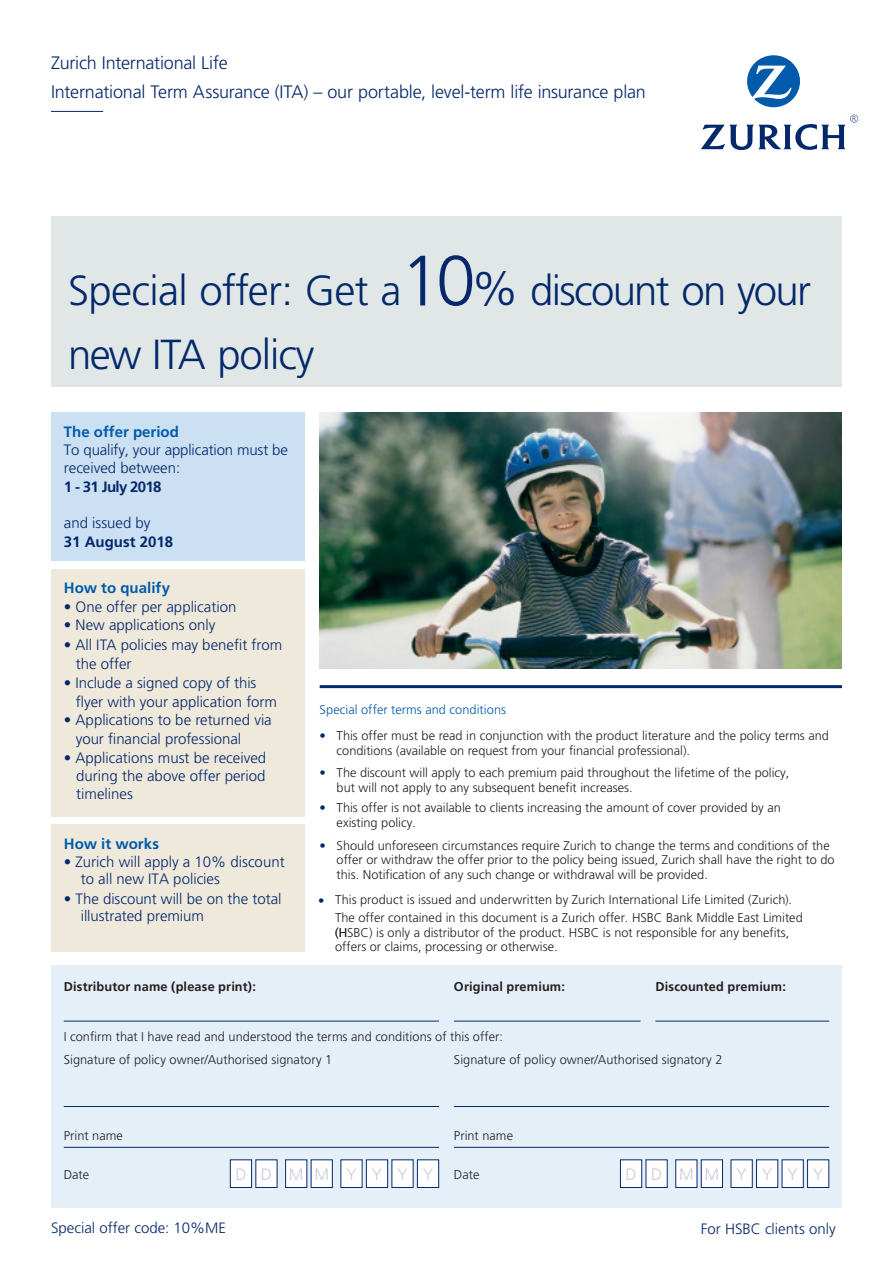
<style>
.page{position:relative;width:893px;height:1263px;background:#fff}
.page>*{position:absolute;margin:0;border:0;box-sizing:border-box;transform-origin:0 0}
.Cover_Main_title_28p{font:300 42px/63.6px "Frutiger LT Std";letter-spacing:-.025em;color:#04286b}
.Cover_optional_descr{font:300 18px "Frutiger LT Std";letter-spacing:-.01em;color:#04286b}
.DDMMYYY_Text{font:300 16.5px "Frutiger LT Std";color:#c8cadf}
.Pull_out_bullets_Lar{font:300 15px/16.5px "Frutiger LT Std";color:#04286b}
.Pull_out_body_Large{font:300 15px/18.3px "Frutiger LT Std";color:#04286b}
.Pull_out_body_Large-2{font:700 15px/18.3px "Frutiger LT Std";color:#04286b}
.Head_2_Large{font:700 15px "Frutiger LT Std";color:#015aaa}
.Cover_optional_descr-2{font:300 15px "Frutiger LT Std";color:#04286b}
.Bullet{font:300 12.75px/15px "Frutiger LT Std";color:#231f20}
.Body_copy{font:300 12.75px "Frutiger LT Std";letter-spacing:.005em;color:#231f20}
.Body_copy-2{font:700 12.75px "Frutiger LT Std";letter-spacing:.01em;color:#231f20}
.Head_3_LIGHT{font:300 12.75px "Frutiger LT Std";letter-spacing:.005em;color:#015aaa}
.s1{font-size:71.25px}
.s2{font-size:47.25px}
.s3{font-weight:700;color:#015aaa}
.s4{font-weight:700}
.s5{font-weight:300}
.s6{color:#04286b}
</style>
<div class="page">
<svg style="left:747px;top:55px;width:53px;height:52px"></svg>
<svg style="left:701px;top:115px;width:157px;height:35px"></svg>
<div style="left:51px;top:217px;width:791px;height:170px;background:#e0e7e6"></div>
<hr style="left:320px;top:685px;width:522px;height:3px;background:#04286b">
<div style="left:51px;top:412px;width:254px;height:149px;background:#cbe0f3"></div>
<div style="left:51px;top:569px;width:254px;height:248px;background:#efe9dc"></div>
<div style="left:51px;top:825px;width:254px;height:127px;background:#efe9dc"></div>
<img style="left:320px;top:412px;width:522px;height:256px">
<hr style="left:51px;top:111px;width:52px;height:1px;background:#04286b">
<div style="left:51px;top:965px;width:791px;height:243px;background:#e4eff8"></div>
<hr style="left:64px;top:1021px;width:375px;height:1px;background:#04286b">
<hr style="left:454px;top:1021px;width:186px;height:1px;background:#04286b">
<hr style="left:655px;top:1021px;width:174px;height:1px;background:#04286b">
<hr style="left:64px;top:1147px;width:375px;height:1px;background:#04286b">
<hr style="left:454px;top:1147px;width:375px;height:1px;background:#04286b">
<hr style="left:64px;top:1106px;width:375px;height:1px;background:#04286b">
<hr style="left:454px;top:1106px;width:375px;height:1px;background:#04286b">
<div style="left:230px;top:1160px;width:22px;height:27px;background:#fff"></div>
<div style="left:230px;top:1159px;width:22px;height:29px;border:1px solid #04286b"></div>
<div style="left:256px;top:1160px;width:21px;height:27px;background:#fff"></div>
<div style="left:286px;top:1160px;width:21px;height:27px;background:#fff"></div>
<div style="left:285px;top:1159px;width:22px;height:29px;border:1px solid #04286b"></div>
<div style="left:311px;top:1160px;width:21px;height:27px;background:#fff"></div>
<div style="left:311px;top:1159px;width:22px;height:29px;border:1px solid #04286b"></div>
<div style="left:341px;top:1160px;width:21px;height:27px;background:#fff"></div>
<div style="left:366px;top:1160px;width:22px;height:27px;background:#fff"></div>
<div style="left:366px;top:1159px;width:22px;height:29px;border:1px solid #04286b"></div>
<div style="left:392px;top:1160px;width:21px;height:27px;background:#fff"></div>
<div style="left:417px;top:1160px;width:22px;height:27px;background:#fff"></div>
<div style="left:417px;top:1159px;width:22px;height:29px;border:1px solid #04286b"></div>
<div style="left:620px;top:1160px;width:22px;height:27px;background:#fff"></div>
<div style="left:620px;top:1159px;width:22px;height:29px;border:1px solid #04286b"></div>
<div style="left:646px;top:1160px;width:21px;height:27px;background:#fff"></div>
<div style="left:676px;top:1160px;width:21px;height:27px;background:#fff"></div>
<div style="left:701px;top:1160px;width:21px;height:27px;background:#fff"></div>
<div style="left:701px;top:1159px;width:22px;height:29px;border:1px solid #04286b"></div>
<div style="left:731px;top:1160px;width:21px;height:27px;background:#fff"></div>
<div style="left:731px;top:1159px;width:22px;height:29px;border:1px solid #04286b"></div>
<div style="left:756px;top:1160px;width:22px;height:27px;background:#fff"></div>
<div style="left:756px;top:1159px;width:22px;height:29px;border:1px solid #04286b"></div>
<div style="left:782px;top:1160px;width:21px;height:27px;background:#fff"></div>
<div style="left:782px;top:1159px;width:22px;height:29px;border:1px solid #04286b"></div>
<div style="left:807px;top:1160px;width:22px;height:27px;background:#fff"></div>
<div style="left:807px;top:1159px;width:22px;height:29px;border:1px solid #04286b"></div>
<p class="Cover_optional_descr" style="left:51px;top:52px;width:178px">Zurich International Life</p>
<p class="Cover_optional_descr" style="left:51px;top:82px;width:596px">International Term Assurance (ITA) – our portable, level-term life insurance plan</p>
<p class="Cover_Main_title_28p" style="left:68px;top:260px;width:745px">Special offer: Get a<span class="s1">10</span><span class="s2">%</span> discount on your new ITA policy</p>
<p class="Pull_out_body_Large" style="left:64px;top:422px;width:225px"><span class="s3">The offer period<br></span>To qualify, your application must be received between:<br><span class="s4">1 - 31 July 2018</span></p>
<p class="Pull_out_body_Large-2" style="left:64px;top:514px;width:111px"><span class="s5">and issued by<br></span>31 August 2018</p>
<p class="Head_2_Large" style="left:64px;top:579px;width:108px">How to qualify</p>
<p class="Pull_out_bullets_Lar" style="left:64px;top:599px;width:174px">• One offer per application</p>
<p class="Pull_out_bullets_Lar" style="left:64px;top:617px;width:153px">• New applications only</p>
<p class="Pull_out_bullets_Lar" style="left:64px;top:637px;width:220px">• All ITA policies may benefit from</p>
<p class="Pull_out_bullets_Lar" style="left:76px;top:656px;width:57px">the offer</p>
<p class="Pull_out_bullets_Lar" style="left:64px;top:675px;width:194px">• Include a signed copy of this</p>
<p class="Pull_out_bullets_Lar" style="left:76px;top:694px;width:203px">flyer with your application form</p>
<p class="Pull_out_bullets_Lar" style="left:64px;top:712px;width:209px">• Applications to be returned via</p>
<p class="Pull_out_bullets_Lar" style="left:76px;top:731px;width:167px">your financial professional</p>
<p class="Pull_out_body_Large" style="left:76px;top:749px;width:192px;text-align:justify;text-indent:-13px">• Applications must be received during the above offer period timelines</p>
<p class="Head_2_Large" style="left:64px;top:835px;width:97px">How it works</p>
<p class="Pull_out_bullets_Lar" style="left:81px;top:854px;width:205px;text-indent:-17px">• Zurich will apply a 10% discount to all new ITA policies</p>
<p class="Pull_out_bullets_Lar" style="left:81px;top:891px;width:202px;text-indent:-17px">• The discount will be on the total illustrated premium</p>
<p class="Head_3_LIGHT" style="left:320px;top:703px;width:188px">Special offer terms and conditions</p>
<p class="Bullet" style="left:337px;top:728px;width:494px;text-indent:-17px"><span class="s6">•</span> This offer must be read in conjunction with the product literature and the policy terms and conditions (available on request from your financial professional).</p>
<p class="Bullet" style="left:337px;top:765px;width:454px;text-indent:-17px"><span class="s6">•</span> The discount will apply to each premium paid throughout the lifetime of the policy, but will not apply to any subsequent benefit increases.</p>
<p class="Bullet" style="left:337px;top:800px;width:446px;text-indent:-17px"><span class="s6">•</span> This offer is not available to clients increasing the amount of cover provided by an existing policy.</p>
<p class="Bullet" style="left:337px;top:838px;width:500px;text-indent:-17px"><span class="s6">•</span> Should unforeseen circumstances require Zurich to change the terms and conditions of the offer or withdraw the offer prior to the policy being issued, Zurich shall have the right to do this. Notification of any such change or withdrawal will be provided.</p>
<p class="Bullet" style="left:335px;top:890px;width:469px;line-height:18.8px;text-indent:-17px"><span class="s6">•</span> This product is issued and underwritten by Zurich International Life Limited (Zurich).<br>The offer contained in this document is a Zurich offer. HSBC Bank Middle East Limited</p>
<p class="Bullet" style="left:335px;top:925px;width:456px;line-height:14.2px">(HSBC) is only a distributor of the product. HSBC is not responsible for any benefits, offers or claims, processing or otherwise.</p>
<p class="Body_copy-2" style="left:64px;top:979px;width:194px">Distributor name (please print):</p>
<p class="Body_copy-2" style="left:454px;top:979px;width:113px">Original premium:</p>
<p class="Body_copy-2" style="left:655px;top:979px;width:132px">Discounted premium:</p>
<p class="Body_copy" style="left:64px;top:1030px;width:441px">I confirm that I have read and understood the terms and conditions of this offer:</p>
<p class="Body_copy" style="left:64px;top:1052px;width:270px">Signature of policy owner/Authorised signatory 1</p>
<p class="Body_copy" style="left:454px;top:1052px;width:270px">Signature of policy owner/Authorised signatory 2</p>
<p class="Body_copy" style="left:64px;top:1128px;width:61px">Print name</p>
<p class="Body_copy" style="left:454px;top:1128px;width:61px">Print name</p>
<p class="Body_copy" style="left:64px;top:1168px;width:27px">Date</p>
<p class="DDMMYYY_Text" style="left:235px;top:1165px;width:13px">D</p>
<p class="DDMMYYY_Text" style="left:261px;top:1165px;width:13px">D</p>
<p class="DDMMYYY_Text" style="left:289px;top:1165px;width:16px">M</p>
<p class="DDMMYYY_Text" style="left:314px;top:1165px;width:16px">M</p>
<p class="DDMMYYY_Text" style="left:346px;top:1165px;width:12px">Y</p>
<p class="DDMMYYY_Text" style="left:372px;top:1165px;width:12px">Y</p>
<p class="DDMMYYY_Text" style="left:397px;top:1165px;width:12px">Y</p>
<p class="DDMMYYY_Text" style="left:423px;top:1165px;width:12px">Y</p>
<p class="Body_copy" style="left:454px;top:1168px;width:27px">Date</p>
<p class="DDMMYYY_Text" style="left:626px;top:1165px;width:13px">D</p>
<p class="DDMMYYY_Text" style="left:651px;top:1165px;width:13px">D</p>
<p class="DDMMYYY_Text" style="left:679px;top:1165px;width:16px">M</p>
<p class="DDMMYYY_Text" style="left:704px;top:1165px;width:16px">M</p>
<p class="DDMMYYY_Text" style="left:737px;top:1165px;width:12px">Y</p>
<p class="DDMMYYY_Text" style="left:762px;top:1165px;width:12px">Y</p>
<p class="DDMMYYY_Text" style="left:788px;top:1165px;width:12px">Y</p>
<p class="DDMMYYY_Text" style="left:813px;top:1165px;width:12px">Y</p>
<p class="Cover_optional_descr-2" style="left:51px;top:1219px;width:177px">Special offer code: 10%ME</p>
<p class="Pull_out_body_Large" style="left:701px;top:1220px;width:136px">For HSBC clients only</p>
</div>
